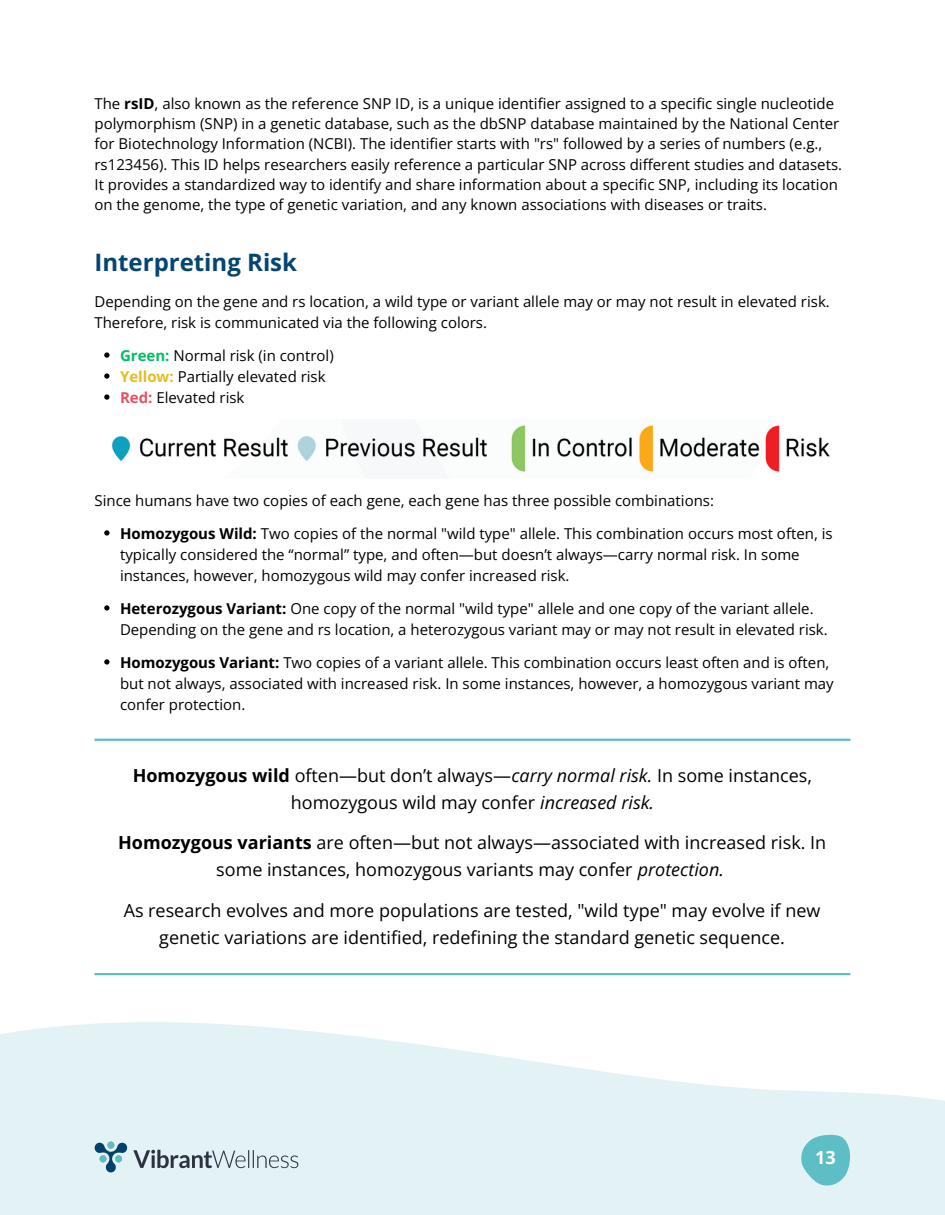
<style>
.page{position:relative;width:945px;height:1215px;background:#fff}
.page>*{position:absolute;margin:0;border:0;box-sizing:border-box;transform-origin:0 0}
.t1{font:700 24px "Open Sans";color:#044572}
.t2{font:18px/27px "Open Sans";color:#000;text-align:center}
.t3{font:700 18px "Open Sans";color:#fff}
.t4{font:15px/21px "Open Sans";color:#000}
.s1{font-weight:700}
.s2{font-weight:700;color:#00bf63}
.s3{font-weight:700;color:#e4be1f}
.s4{font-weight:700;color:#e95060}
.s5{font-style:italic}
</style>
<div class="page">
<svg style="left:0;top:738px;width:945px;height:477px"></svg>
<img style="left:94px;top:1142px;width:204px;height:30px">
<svg style="left:801px;top:1135px;width:49px;height:51px"></svg>
<img style="left:111px;top:425px;width:719px;height:47px">
<svg style="left:104px;top:352px;width:6px;height:6px"></svg>
<svg style="left:104px;top:373px;width:6px;height:6px"></svg>
<svg style="left:104px;top:394px;width:6px;height:6px"></svg>
<svg style="left:104px;top:530px;width:6px;height:6px"></svg>
<svg style="left:104px;top:605px;width:6px;height:6px"></svg>
<svg style="left:104px;top:659px;width:6px;height:6px"></svg>
<hr style="left:94px;top:739px;width:756px;height:2px;background:#5dbec6">
<hr style="left:94px;top:973px;width:756px;height:2px;background:#5dbec6">
<p class="t4" style="left:94px;top:93px;width:749px;line-height:20.2px">The <span class="s1">rsID</span>, also known as the reference SNP ID, is a unique identifier assigned to a specific single nucleotide polymorphism (SNP) in a genetic database, such as the dbSNP database maintained by the National Center for Biotechnology Information (NCBI). The identifier starts with "rs" followed by a series of numbers (e.g., rs123456). This ID helps researchers easily reference a particular SNP across different studies and datasets.<br>It provides a standardized way to identify and share information about a specific SNP, including its location on the genome, the type of genetic variation, and any known associations with diseases or traits.</p>
<p class="t1" style="left:94px;top:245px;width:204px">Interpreting Risk</p>
<p class="t4" style="left:94px;top:290px;width:737px">Depending on the gene and rs location, a wild type or variant allele may or may not result in elevated risk.<br>Therefore, risk is communicated via the following colors.</p>
<p class="t4" style="left:120px;top:344px;width:215px"><span class="s2">Green:</span> Normal risk (in control)</p>
<p class="t4" style="left:120px;top:365px;width:207px"><span class="s3">Yellow:</span> Partially elevated risk</p>
<p class="t4" style="left:120px;top:386px;width:126px"><span class="s4">Red:</span> Elevated risk</p>
<p class="t4" style="left:94px;top:489px;width:621px">Since humans have two copies of each gene, each gene has three possible combinations:</p>
<p class="t4" style="left:120px;top:522px;width:714px"><span class="s1">Homozygous Wild:</span> Two copies of the normal "wild type" allele. This combination occurs most often, is typically considered the “normal” type, and often—but doesn’t always—carry normal risk. In some instances, however, homozygous wild may confer increased risk.</p>
<p class="t4" style="left:120px;top:597px;width:709px"><span class="s1">Heterozygous Variant:</span> One copy of the normal "wild type" allele and one copy of the variant allele.<br>Depending on the gene and rs location, a heterozygous variant may or may not result in elevated risk.</p>
<h2 class="t4" style="left:120px;top:651px;width:715px"><span class="s1">Homozygous Variant:</span> Two copies of a variant allele. This combination occurs least often and is often, but not always, associated with increased risk. In some instances, however, a homozygous variant may confer protection.</h2>
<h2 class="t2" style="left:133px;top:761px;width:681px"><span class="s1">Homozygous wild</span> often—but don’t always—<span class="s5">carry normal risk.</span> In some instances, homozygous wild may confer <span class="s5">increased risk.</span></h2>
<h2 class="t2" style="left:118px;top:829px;width:710px"><span class="s1">Homozygous variants</span> are often—but not always—associated with increased risk. In some instances, homozygous variants may confer <span class="s5">protection.</span></h2>
<p class="t2" style="left:124px;top:896px;width:698px">As research evolves and more populations are tested, "wild type" may evolve if new genetic variations are identified, redefining the standard genetic sequence.</p>
<p class="t3" style="left:815px;top:1145px;width:22px">13</p>
</div>
